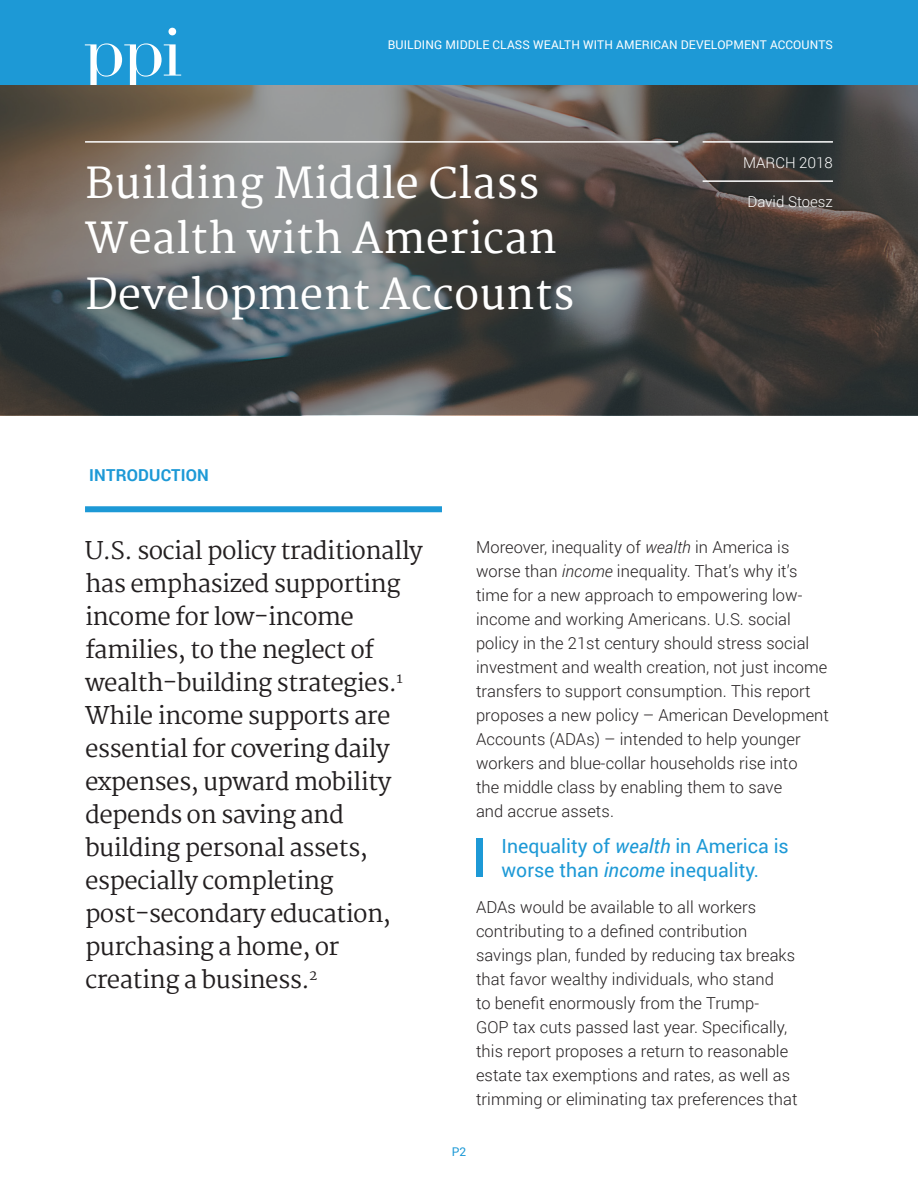
<style>
.page{position:relative;width:918px;height:1188px;background:#fff}
.page>*{position:absolute;margin:0;border:0;box-sizing:border-box;transform-origin:0 0}
.H1_-_Martel_Overline{font:600 42px/55.5px "Martel";letter-spacing:.005em;color:#fff}
.Intro_with_Overline{font:24px/33px "Martel";letter-spacing:-.025em;color:#231f20}
.Quote_-_Roboto{font:19.5px/24px "Roboto";color:#1d99d6}
.Body_Copy{font:300 16.5px/24px "Roboto";letter-spacing:.005em;color:#231f20}
.H2_-_Section_Title{font:700 16.5px "Roboto";letter-spacing:.01em;color:#1d99d6}
.Date___Author_-_Robo{font:300 15px "Roboto";color:#fff}
.t1{font:12px "Roboto";letter-spacing:.01em;color:#fff}
.t2{font:12px "Roboto";color:#1d99d6}
.s1{font-style:italic}
</style>
<div class="page">
<div style="left:0;top:0;width:918px;height:85px;background:#1d99d6"></div>
<svg style="left:168px;top:28px;width:8px;height:7px"></svg>
<svg style="left:85px;top:43px;width:96px;height:42px"></svg>
<svg style="left:0;top:85px;width:918px;height:330px;background:#555451"></svg>
<div style="left:85px;top:506px;width:357px;height:6px;background:#1d99d6"></div>
<div style="left:476px;top:839px;width:6px;height:38px;background:#1d99d6"></div>
<hr style="left:85px;top:141px;width:593px;height:2px;background:#fff">
<hr style="left:703px;top:141px;width:130px;height:2px;background:#fff">
<hr style="left:703px;top:180px;width:130px;height:2px;background:#fff">
<p class="t1" style="left:388px;top:36px;width:447px">BUILDING MIDDLE CLASS WEALTH WITH AMERICAN DEVELOPMENT ACCOUNTS</p>
<p class="H1_-_Martel_Overline" style="left:85px;top:156px;width:491px">Building Middle Class<br>Wealth with American<br>Development Accounts</p>
<p class="H2_-_Section_Title" style="left:89px;top:464px;width:121px">INTRODUCTION</p>
<p class="Date___Author_-_Robo" style="left:743px;top:152px;width:91px">MARCH 2018</p>
<p class="Date___Author_-_Robo" style="left:748px;top:192px;width:87px">David Stoesz</p>
<p class="Intro_with_Overline" style="left:85px;top:534px;width:339px">U.S. social policy traditionally has emphasized supporting income for low-income families, to the neglect of wealth-building strategies.<sup>1<br></sup>While income supports are essential for covering daily expenses, upward mobility depends on saving and building personal assets, especially completing post-secondary education, purchasing a home, or creating a business.<sup>2</sup></p>
<p class="Body_Copy" style="left:476px;top:535px;width:355px">Moreover, inequality of <span class="s1">wealth</span> in America is worse than <span class="s1">income</span> inequality. That’s why it’s time for a new approach to empowering low&shy;income and working Americans. U.S. social policy in the 21st century should stress social investment and wealth creation, not just income transfers to support consumption. This report proposes a new policy – American Development Accounts (ADAs) – intended to help younger workers and blue-collar households rise into<br>the middle class by enabling them to save<br>and accrue assets.</p>
<p class="Quote_-_Roboto" style="left:502px;top:833px;width:289px">Inequality of <span class="s1">wealth</span> in America is worse than <span class="s1">income</span> inequality.</p>
<p class="Body_Copy" style="left:476px;top:895px;width:323px">ADAs would be available to all workers contributing to a defined contribution savings plan, funded by reducing tax breaks that favor wealthy individuals, who stand<br>to benefit enormously from the Trump-<br>GOP tax cuts passed last year. Specifically, this report proposes a return to reasonable estate tax exemptions and rates, as well as trimming or eliminating tax preferences that</p>
<p class="t2" style="left:452px;top:1143px;width:16px">P2</p>
</div>
